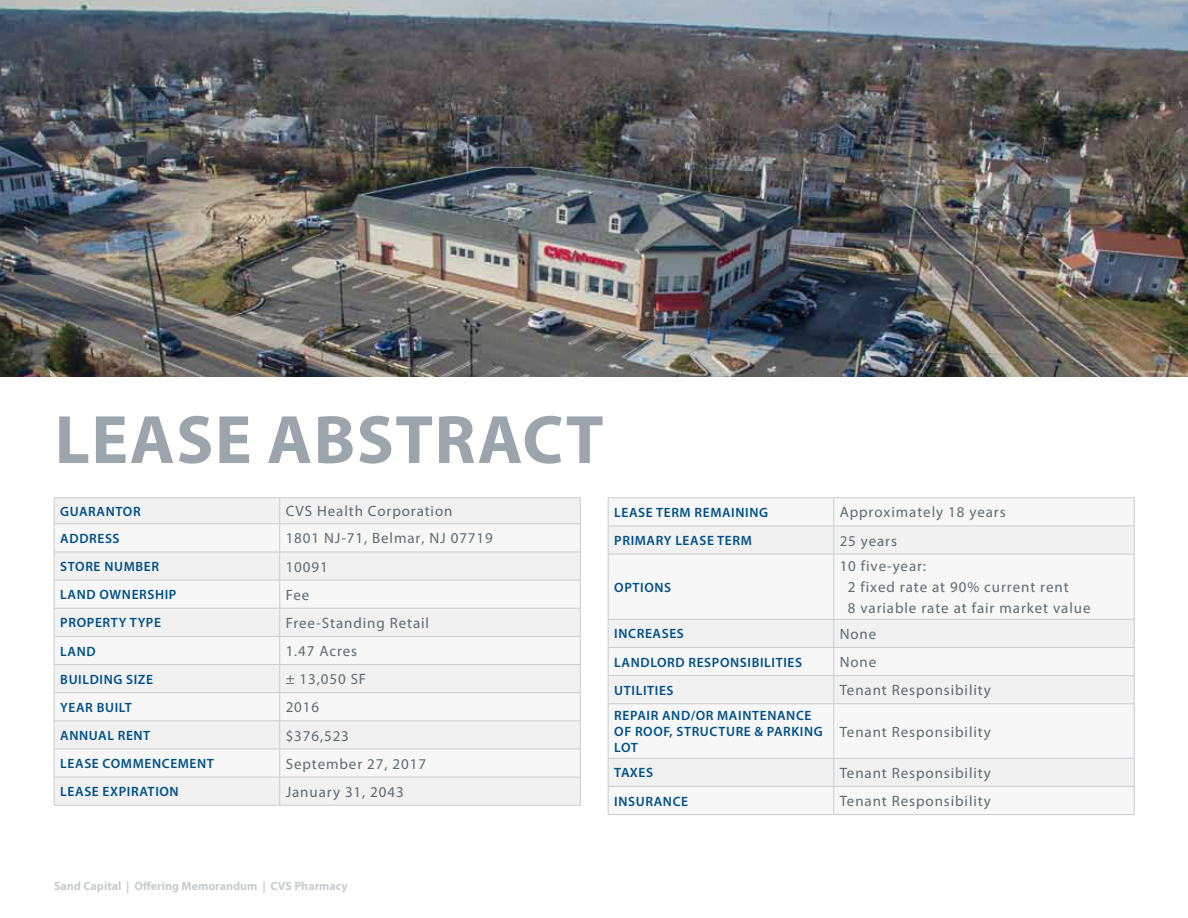
<style>
.page{position:relative;width:1188px;height:918px;background:#fff}
.page>*{position:absolute;margin:0;border:0;box-sizing:border-box;transform-origin:0 0}
.t1{font:700 69px "Myriad Pro";letter-spacing:.02em;color:#9ca5ab}
.t2{font:15px/21px "Myriad Pro";letter-spacing:.06em;color:#5f6a70}
.t3{font:600 13.5px/16.2px "Myriad Pro";letter-spacing:.045em;color:#005087;text-align:justify}
.t4{font:700 12px "Myriad Pro";color:#c9cccf}
</style>
<div class="page">
<div style="left:55px;top:499px;width:525px;height:306px;background:#f1f1f1"></div>
<svg style="left:55px;top:525px;width:525px;height:252px"></svg>
<hr style="left:54px;top:498px;width:226px;height:1px;background:#c9cccf">
<hr style="left:280px;top:498px;width:301px;height:1px;background:#c9cccf">
<hr style="left:54px;top:524px;width:226px;height:1px;background:#c9cccf">
<hr style="left:280px;top:524px;width:301px;height:1px;background:#c9cccf">
<hr style="left:54px;top:552px;width:226px;height:1px;background:#c9cccf">
<hr style="left:280px;top:552px;width:301px;height:1px;background:#c9cccf">
<hr style="left:54px;top:580px;width:226px;height:1px;background:#c9cccf">
<hr style="left:280px;top:580px;width:301px;height:1px;background:#c9cccf">
<hr style="left:54px;top:608px;width:226px;height:1px;background:#c9cccf">
<hr style="left:280px;top:608px;width:301px;height:1px;background:#c9cccf">
<hr style="left:54px;top:636px;width:226px;height:1px;background:#c9cccf">
<hr style="left:280px;top:636px;width:301px;height:1px;background:#c9cccf">
<hr style="left:54px;top:664px;width:226px;height:1px;background:#c9cccf">
<hr style="left:280px;top:664px;width:301px;height:1px;background:#c9cccf">
<hr style="left:54px;top:692px;width:226px;height:1px;background:#c9cccf">
<hr style="left:280px;top:692px;width:301px;height:1px;background:#c9cccf">
<hr style="left:54px;top:721px;width:226px;height:1px;background:#c9cccf">
<hr style="left:280px;top:721px;width:301px;height:1px;background:#c9cccf">
<hr style="left:54px;top:749px;width:226px;height:1px;background:#c9cccf">
<hr style="left:280px;top:749px;width:301px;height:1px;background:#c9cccf">
<hr style="left:54px;top:777px;width:226px;height:1px;background:#c9cccf">
<svg style="left:54px;top:499px;width:1px;height:306px"></svg>
<hr style="left:280px;top:777px;width:301px;height:1px;background:#c9cccf">
<svg style="left:279px;top:499px;width:1px;height:306px"></svg>
<svg style="left:580px;top:499px;width:1px;height:306px"></svg>
<hr style="left:54px;top:805px;width:226px;height:1px;background:#c9cccf">
<hr style="left:280px;top:805px;width:301px;height:1px;background:#c9cccf">
<svg style="left:609px;top:527px;width:525px;height:259px"></svg>
<hr style="left:608px;top:498px;width:226px;height:1px;background:#c9cccf">
<hr style="left:834px;top:498px;width:300px;height:1px;background:#c9cccf">
<hr style="left:608px;top:526px;width:226px;height:1px;background:#c9cccf">
<svg style="left:608px;top:499px;width:1px;height:55px"></svg>
<hr style="left:834px;top:526px;width:300px;height:1px;background:#c9cccf">
<svg style="left:833px;top:499px;width:1px;height:55px"></svg>
<svg style="left:1134px;top:498px;width:1px;height:56px"></svg>
<hr style="left:608px;top:554px;width:226px;height:1px;background:#c9cccf">
<hr style="left:608px;top:554px;width:1px;height:65px;background:#c9cccf">
<hr style="left:834px;top:554px;width:300px;height:1px;background:#c9cccf">
<hr style="left:833px;top:554px;width:1px;height:65px;background:#c9cccf">
<hr style="left:1134px;top:554px;width:1px;height:65px;background:#c9cccf">
<hr style="left:608px;top:619px;width:226px;height:1px;background:#c9cccf">
<hr style="left:834px;top:619px;width:300px;height:1px;background:#c9cccf">
<hr style="left:608px;top:647px;width:226px;height:1px;background:#c9cccf">
<hr style="left:834px;top:647px;width:300px;height:1px;background:#c9cccf">
<hr style="left:608px;top:675px;width:226px;height:1px;background:#c9cccf">
<svg style="left:608px;top:620px;width:1px;height:84px"></svg>
<hr style="left:834px;top:675px;width:300px;height:1px;background:#c9cccf">
<svg style="left:833px;top:620px;width:1px;height:84px"></svg>
<svg style="left:1134px;top:620px;width:1px;height:84px"></svg>
<hr style="left:608px;top:704px;width:226px;height:1px;background:#c9cccf">
<hr style="left:608px;top:704px;width:1px;height:54px;background:#c9cccf">
<hr style="left:834px;top:704px;width:300px;height:1px;background:#c9cccf">
<hr style="left:833px;top:704px;width:1px;height:54px;background:#c9cccf">
<hr style="left:1134px;top:704px;width:1px;height:54px;background:#c9cccf">
<hr style="left:608px;top:758px;width:226px;height:1px;background:#c9cccf">
<hr style="left:834px;top:758px;width:300px;height:1px;background:#c9cccf">
<hr style="left:608px;top:786px;width:226px;height:1px;background:#c9cccf">
<svg style="left:608px;top:759px;width:1px;height:55px"></svg>
<hr style="left:834px;top:786px;width:300px;height:1px;background:#c9cccf">
<svg style="left:833px;top:759px;width:1px;height:55px"></svg>
<svg style="left:1134px;top:758px;width:1px;height:56px"></svg>
<hr style="left:608px;top:814px;width:226px;height:1px;background:#c9cccf">
<hr style="left:834px;top:814px;width:300px;height:1px;background:#c9cccf">
<img style="left:0;top:0;width:1188px;height:377px">
<h1 class="t1" style="left:55px;top:395px;width:548px">LEASE ABSTRACT</h1>
<p class="t3" style="left:60px;top:503px;width:82px">GUARANTOR</p>
<p class="t2" style="left:286px;top:501px;width:168px">CVS Health Corporation</p>
<p class="t3" style="left:60px;top:530px;width:53px">ADDRESS</p>
<p class="t2" style="left:286px;top:528px;width:209px">1801 NJ-71, Belmar, NJ 07719</p>
<p class="t3" style="left:60px;top:558px;width:100px">STORE NUMBER</p>
<p class="t2" style="left:286px;top:556px;width:44px">10091</p>
<p class="t3" style="left:60px;top:586px;width:118px">LAND OWNERSHIP</p>
<p class="t2" style="left:286px;top:584px;width:25px">Fee</p>
<p class="t3" style="left:60px;top:614px;width:102px">PROPERTY TYPE</p>
<p class="t2" style="left:286px;top:612px;width:145px">Free-Standing Retail</p>
<p class="t3" style="left:60px;top:643px;width:37px">LAND</p>
<p class="t2" style="left:286px;top:640px;width:73px">1.47 Acres</p>
<p class="t3" style="left:60px;top:671px;width:94px">BUILDING SIZE</p>
<p class="t2" style="left:286px;top:668px;width:82px">± 13,050 SF</p>
<p class="t3" style="left:60px;top:699px;width:73px">YEAR BUILT</p>
<p class="t2" style="left:286px;top:697px;width:35px">2016</p>
<p class="t3" style="left:60px;top:727px;width:10px">ANN</p>
<p class="t3" style="left:89px;top:727px;width:63px">UAL RENT</p>
<p class="t2" style="left:286px;top:725px;width:65px">$376,523</p>
<p class="t3" style="left:60px;top:755px;width:155px">LEASE COMMENCEMENT</p>
<p class="t2" style="left:286px;top:753px;width:142px">September 27, 2017</p>
<p class="t3" style="left:60px;top:783px;width:118px">LEASE EXPIRATION</p>
<p class="t2" style="left:286px;top:781px;width:120px">January 31, 2043</p>
<p class="t3" style="left:614px;top:504px;width:145px">LEASE TERM REMAINING</p>
<p class="t2" style="left:840px;top:502px;width:167px">Approximately 18 years</p>
<p class="t3" style="left:614px;top:532px;width:139px">PRIMARY LEASE TERM</p>
<p class="t2" style="left:840px;top:530px;width:59px">25 years</p>
<p class="t3" style="left:614px;top:579px;width:49px">OPTIONS</p>
<p class="t2" style="left:848px;top:555px;width:244px;text-indent:-8px">10 five-year:<br>2 fixed rate at 90% current rent<br>8 variable rate at fair market value</p>
<p class="t3" style="left:614px;top:626px;width:70px">INCREASES</p>
<p class="t2" style="left:840px;top:623px;width:38px">None</p>
<p class="t3" style="left:614px;top:654px;width:188px">LANDLORD RESPONSIBILITIES</p>
<p class="t2" style="left:840px;top:651px;width:38px">None</p>
<p class="t3" style="left:614px;top:682px;width:59px">UTILITIES</p>
<p class="t2" style="left:840px;top:680px;width:153px">Tenant Responsibility</p>
<p class="t3" style="left:614px;top:707px;width:200px">REPAIR AND/OR MAINTENANCE OF ROOF, STRUCTURE &amp; PARKING LOT</p>
<p class="t2" style="left:840px;top:721px;width:153px">Tenant Responsibility</p>
<p class="t3" style="left:614px;top:764px;width:39px">TAXES</p>
<p class="t2" style="left:840px;top:762px;width:153px">Tenant Responsibility</p>
<p class="t3" style="left:614px;top:793px;width:75px">INSURANCE</p>
<p class="t2" style="left:840px;top:790px;width:153px">Tenant Responsibility</p>
<p class="t4" style="left:54px;top:878px;width:295px">Sand Capital | Offering Memorandum | CVS Pharmacy</p>
</div>
